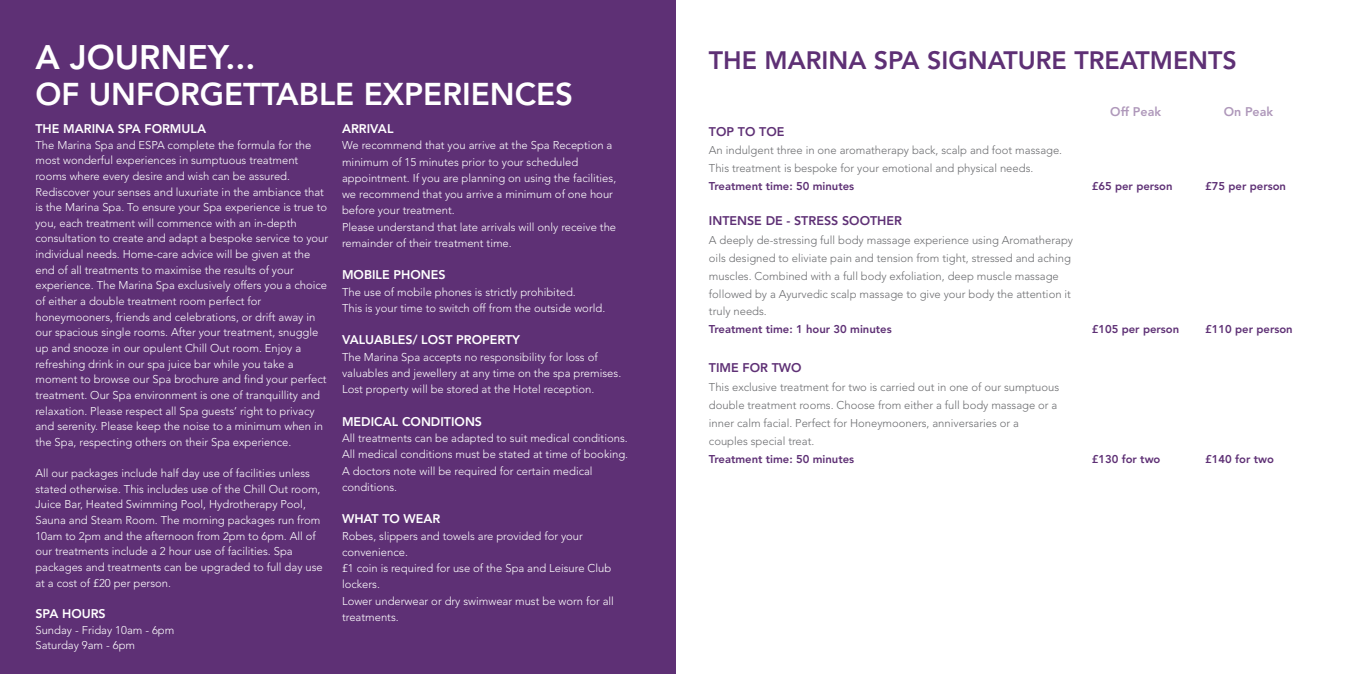
<style>
.page{position:relative;width:1347px;height:674px;background:#fff}
.page>*{position:absolute;margin:0;border:0;box-sizing:border-box;transform-origin:0 0}
.t1{font:800 33.75px "Avenir";color:#fff}
.t2{font:800 31.25px "Avenir";color:#fff}
.t3{font:800 25px "Avenir";color:#5e3075}
.t4{font:800 12.5px "Avenir";color:#fff}
.t5{font:800 12.5px "Avenir";color:#5e3075}
.t6{font:800 12.5px "Avenir";color:rgb(94 48 117/.5)}
.t7{font:300 11.25px/15.6px "Avenir";color:#fff}
.t8{font:300 11.25px/17.9px "Avenir";color:#6c6d70}
.t9{font:800 11.25px "Avenir";color:#5e3075}
</style>
<div class="page">
<div style="left:0;top:0;width:675px;height:673px;background:#5e3075"></div>
<h1 class="t1" style="left:35px;top:31px;width:221px">A JOURNEY...</h1>
<h2 class="t2" style="left:35px;top:70px;width:539px">OF UNFORGETTABLE EXPERIENCES</h2>
<p class="t4" style="left:35px;top:119px;width:172px">THE MARINA SPA FORMULA</p>
<p class="t7" style="left:35px;top:137px;width:294px">The Marina Spa and ESPA complete the formula for the most wonderful experiences in sumptuous treatment rooms where every desire and wish can be assured.<br>Rediscover your senses and luxuriate in the ambiance that is the Marina Spa. To ensure your Spa experience is true to you, each treatment will commence with an in-depth consultation to create and adapt a bespoke service to your individual needs. Home-care advice will be given at the end of all treatments to maximise the results of your experience. The Marina Spa exclusively offers you a choice of either a double treatment room perfect for honeymooners, friends and celebrations, or drift away in our spacious single rooms. After your treatment, snuggle up and snooze in our opulent Chill Out room. Enjoy a refreshing drink in our spa juice bar while you take a moment to browse our Spa brochure and find your perfect treatment. Our Spa environment is one of tranquillity and relaxation. Please respect all Spa guests’ right to privacy and serenity. Please keep the noise to a minimum when in the Spa, respecting others on their Spa experience.</p>
<p class="t7" style="left:35px;top:465px;width:289px">All our packages include half day use of facilities unless stated otherwise. This includes use of the Chill Out room, Juice Bar, Heated Swimming Pool, Hydrotherapy Pool, Sauna and Steam Room. The morning packages run from 10am to 2pm and the afternoon from 2pm to 6pm. All of our treatments include a 2 hour use of facilities. Spa packages and treatments can be upgraded to full day use at a cost of £20 per person.</p>
<p class="t4" style="left:35px;top:603px;width:72px">SPA HOURS</p>
<p class="t7" style="left:35px;top:621px;width:140px">Sunday - Friday 10am - 6pm<br>Saturday 9am - 6pm</p>
<p class="t4" style="left:342px;top:119px;width:53px">ARRIVAL</p>
<p class="t7" style="left:342px;top:137px;width:276px;line-height:16.2px">We recommend that you arrive at the Spa Reception a minimum of 15 minutes prior to your scheduled appointment. If you are planning on using the facilities, we recommend that you arrive a minimum of one hour before your treatment.<br>Please understand that late arrivals will only receive the remainder of their treatment time.</p>
<p class="t4" style="left:342px;top:265px;width:105px">MOBILE PHONES</p>
<p class="t7" style="left:342px;top:283px;width:265px;line-height:16.2px">The use of mobile phones is strictly prohibited.<br>This is your time to switch off from the outside world.</p>
<p class="t4" style="left:342px;top:330px;width:180px">VALUABLES/ LOST PROPERTY</p>
<p class="t7" style="left:342px;top:348px;width:281px;line-height:16.2px">The Marina Spa accepts no responsibility for loss of valuables and jewellery at any time on the spa premises.<br>Lost property will be stored at the Hotel reception.</p>
<p class="t4" style="left:342px;top:411px;width:142px">MEDICAL CONDITIONS</p>
<p class="t7" style="left:342px;top:430px;width:287px;line-height:16.2px">All treatments can be adapted to suit medical conditions.<br>All medical conditions must be stated at time of booking.<br>A doctors note will be required for certain medical conditions.</p>
<p class="t4" style="left:342px;top:509px;width:100px">WHAT TO WEAR</p>
<p class="t7" style="left:342px;top:527px;width:273px;line-height:16.2px">Robes, slippers and towels are provided for your convenience.<br>£1 coin is required for use of the Spa and Leisure Club lockers.<br>Lower underwear or dry swimwear must be worn for all treatments.</p>
<h3 class="t3" style="left:709px;top:41px;width:529px">THE MARINA SPA SIGNATURE TREATMENTS</h3>
<p class="t6" style="left:1110px;top:102px;width:52px">Off Peak</p>
<p class="t6" style="left:1223px;top:102px;width:51px">On Peak</p>
<p class="t5" style="left:709px;top:121px;width:77px">TOP TO TOE</p>
<p class="t8" style="left:709px;top:141px;width:355px">An indulgent three in one aromatherapy back, scalp and foot massage.<br>This treatment is bespoke for your emotional and physical needs.</p>
<p class="t9" style="left:709px;top:177px;width:147px">Treatment time: 50 minutes</p>
<p class="t9" style="left:1091px;top:177px;width:82px">£65 per person</p>
<p class="t9" style="left:1205px;top:177px;width:82px">£75 per person</p>
<p class="t5" style="left:709px;top:211px;width:195px">INTENSE DE - STRESS SOOTHER</p>
<p class="t8" style="left:709px;top:231px;width:366px">A deeply de-stressing full body massage experience using Aromatherapy oils designed to eliviate pain and tension from tight, stressed and aching muscles. Combined with a full body exfoliation, deep muscle massage followed by a Ayurvedic scalp massage to give your body the attention it truly needs.</p>
<p class="t9" style="left:709px;top:320px;width:184px">Treatment time: 1 hour 30 minutes</p>
<p class="t9" style="left:1091px;top:320px;width:89px">£105 per person</p>
<p class="t9" style="left:1205px;top:320px;width:89px">£110 per person</p>
<p class="t5" style="left:709px;top:358px;width:94px">TIME FOR TWO</p>
<p class="t8" style="left:709px;top:378px;width:352px">This exclusive treatment for two is carried out in one of our sumptuous double treatment rooms. Choose from either a full body massage or a inner calm facial. Perfect for Honeymooners, anniversaries or a couples special treat.</p>
<p class="t9" style="left:709px;top:450px;width:147px">Treatment time: 50 minutes</p>
<p class="t9" style="left:1091px;top:450px;width:70px">£130 for two</p>
<p class="t9" style="left:1205px;top:450px;width:70px">£140 for two</p>
</div>
